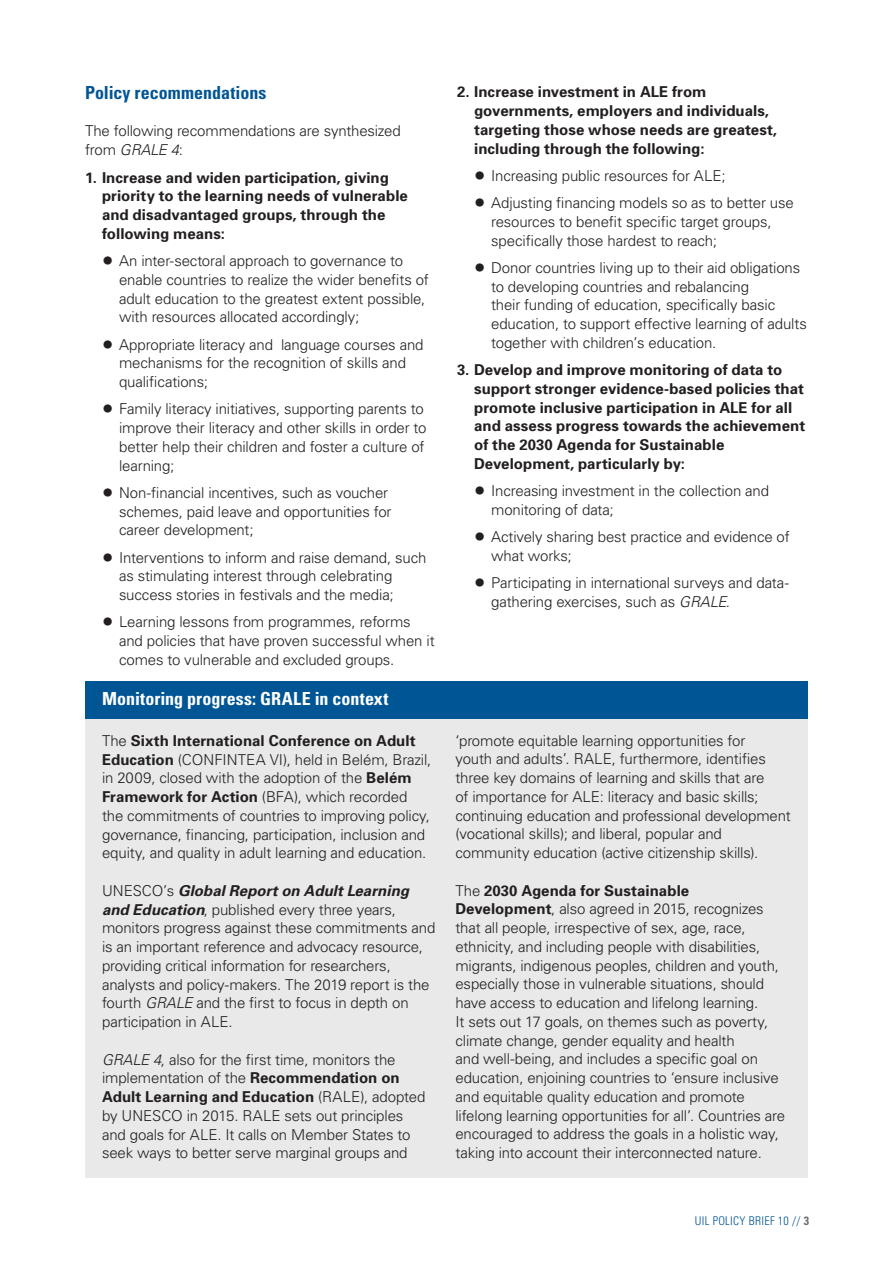
<style>
.page{position:relative;width:893px;height:1263px;background:#fff}
.page>*{position:absolute;margin:0;border:0;box-sizing:border-box;transform-origin:0 0}
.t1{font:700 condensed 18px "Univers";letter-spacing:.005em;color:#fff}
.t2{font:700 condensed 18px "Univers";color:#005595}
.t3{font:300 15px/18.8px "Univers";letter-spacing:-.01em;color:#231f20}
.t4{font:700 15px/18.8px "Univers";color:#231f20}
.t5{font:300 condensed 12px "Univers";letter-spacing:.025em;color:#005595}
.s1{font-style:italic}
.s2{font-family:"Newspaper Pi BT";font-weight:400;font-size:16.5px}
.s3{font-weight:700}
.s4{font-weight:700;font-style:italic}
.s5{font-weight:700;color:#6c6d70}
</style>
<div class="page">
<div style="left:85px;top:711px;width:723px;height:467px;background:#e9e9e9"></div>
<div style="left:85px;top:681px;width:723px;height:38px;background:#005595"></div>
<p class="t2" style="left:85px;top:82px;width:183px">Policy recommendations</p>
<p class="t3" style="left:85px;top:121px;width:317px">The following recommendations are synthesized from <span class="s1">GRALE 4</span>:</p>
<p class="t4" style="left:102px;top:167px;width:307px;text-indent:-17px">1. Increase and widen participation, giving priority to the learning needs of vulnerable and disadvantaged groups, through the following means:</p>
<p class="t3" style="left:119px;top:251px;width:311px;text-indent:-17px"><span class="s2">q</span> An inter-sectoral approach to governance to enable countries to realize the wider benefits of adult education to the greatest extent possible, with resources allocated accordingly;</p>
<p class="t3" style="left:119px;top:334px;width:306px;text-indent:-17px"><span class="s2">q</span> Appropriate literacy and language courses and mechanisms for the recognition of skills and qualifications;</p>
<p class="t3" style="left:119px;top:399px;width:309px;text-indent:-17px"><span class="s2">q</span> Family literacy initiatives, supporting parents to improve their literacy and other skills in order to better help their children and foster a culture of learning;</p>
<p class="t3" style="left:119px;top:483px;width:274px;text-indent:-17px"><span class="s2">q</span> Non-financial incentives, such as voucher schemes, paid leave and opportunities for career development;</p>
<p class="t3" style="left:119px;top:547px;width:309px;text-indent:-17px"><span class="s2">q</span> Interventions to inform and raise demand, such as stimulating interest through celebrating success stories in festivals and the media;</p>
<p class="t3" style="left:119px;top:612px;width:317px;text-indent:-17px"><span class="s2">q</span> Learning lessons from programmes, reforms and policies that have proven successful when it comes to vulnerable and excluded groups.</p>
<p class="t1" style="left:102px;top:687px;width:288px">Monitoring progress: GRALE in context</p>
<p class="t3" style="left:102px;top:731px;width:331px">The <span class="s3">Sixth International Conference on Adult Education</span> (CONFINTEA VI), held in Belém, Brazil, in 2009, closed with the adoption of the <span class="s3">Belém Framework for Action</span> (BFA), which recorded the commitments of countries to improving policy, governance, financing, participation, inclusion and equity, and quality in adult learning and education.</p>
<p class="t3" style="left:102px;top:881px;width:335px">UNESCO’s <span class="s4">Global Report on Adult Learning and Education</span>, published every three years, monitors progress against these commitments and is an important reference and advocacy resource, providing critical information for researchers, analysts and policy-makers. The 2019 report is the fourth <span class="s1">GRALE</span> and the first to focus in depth on participation in ALE.</p>
<p class="t3" style="left:102px;top:1049px;width:325px"><span class="s1">GRALE 4</span>, also for the first time, monitors the implementation of the <span class="s3">Recommendation on Adult Learning and Education</span> (RALE), adopted by UNESCO in 2015. RALE sets out principles and goals for ALE. It calls on Member States to seek ways to better serve marginal groups and</p>
<p class="t4" style="left:474px;top:82px;width:304px;text-indent:-17px">2. Increase investment in ALE from governments, employers and individuals, targeting those whose needs are greatest, including through the following:</p>
<p class="t3" style="left:474px;top:161px;width:321px;line-height:27.3px"><span class="s2">q</span> Increasing public resources for ALE;<br><span class="s2">q</span> Adjusting financing models so as to better use</p>
<p class="t3" style="left:491px;top:212px;width:282px">resources to benefit specific target groups, specifically those hardest to reach;</p>
<p class="t3" style="left:491px;top:258px;width:317px;text-indent:-17px"><span class="s2">q</span> Donor countries living up to their aid obligations to developing countries and rebalancing<br>their funding of education, specifically basic education, to support effective learning of adults together with children’s education.</p>
<p class="t4" style="left:474px;top:360px;width:333px;text-indent:-17px">3. Develop and improve monitoring of data to support stronger evidence-based policies that promote inclusive participation in ALE for all and assess progress towards the achievement of the 2030 Agenda for Sustainable Development, particularly by:</p>
<p class="t3" style="left:491px;top:481px;width:279px;text-indent:-17px"><span class="s2">q</span> Increasing investment in the collection and monitoring of data;</p>
<p class="t3" style="left:491px;top:527px;width:300px;text-indent:-17px"><span class="s2">q</span> Actively sharing best practice and evidence of what works;</p>
<p class="t3" style="left:491px;top:573px;width:299px;text-indent:-17px"><span class="s2">q</span> Participating in international surveys and data&shy;gathering exercises, such as <span class="s1">GRALE</span>.</p>
<p class="t3" style="left:455px;top:730px;width:337px">‘promote equitable learning opportunities for<br>youth and adults’. RALE, furthermore, identifies three key domains of learning and skills that are<br>of importance for ALE: literacy and basic skills; continuing education and professional development (vocational skills); and liberal, popular and community education (active citizenship skills).</p>
<p class="t3" style="left:455px;top:880px;width:331px">The <span class="s3">2030 Agenda for Sustainable Development</span>, also agreed in 2015, recognizes that all people, irrespective of sex, age, race, ethnicity, and including people with disabilities, migrants, indigenous peoples, children and youth, especially those in vulnerable situations, should have access to education and lifelong learning.<br>It sets out 17 goals, on themes such as poverty, climate change, gender equality and health<br>and well-being, and includes a specific goal on education, enjoining countries to ‘ensure inclusive and equitable quality education and promote lifelong learning opportunities for all’. Countries are encouraged to address the goals in a holistic way, taking into account their interconnected nature.</p>
<p class="t5" style="left:695px;top:1214px;width:116px">UIL POLICY BRIEF 10 // <span class="s5">3</span></p>
</div>
